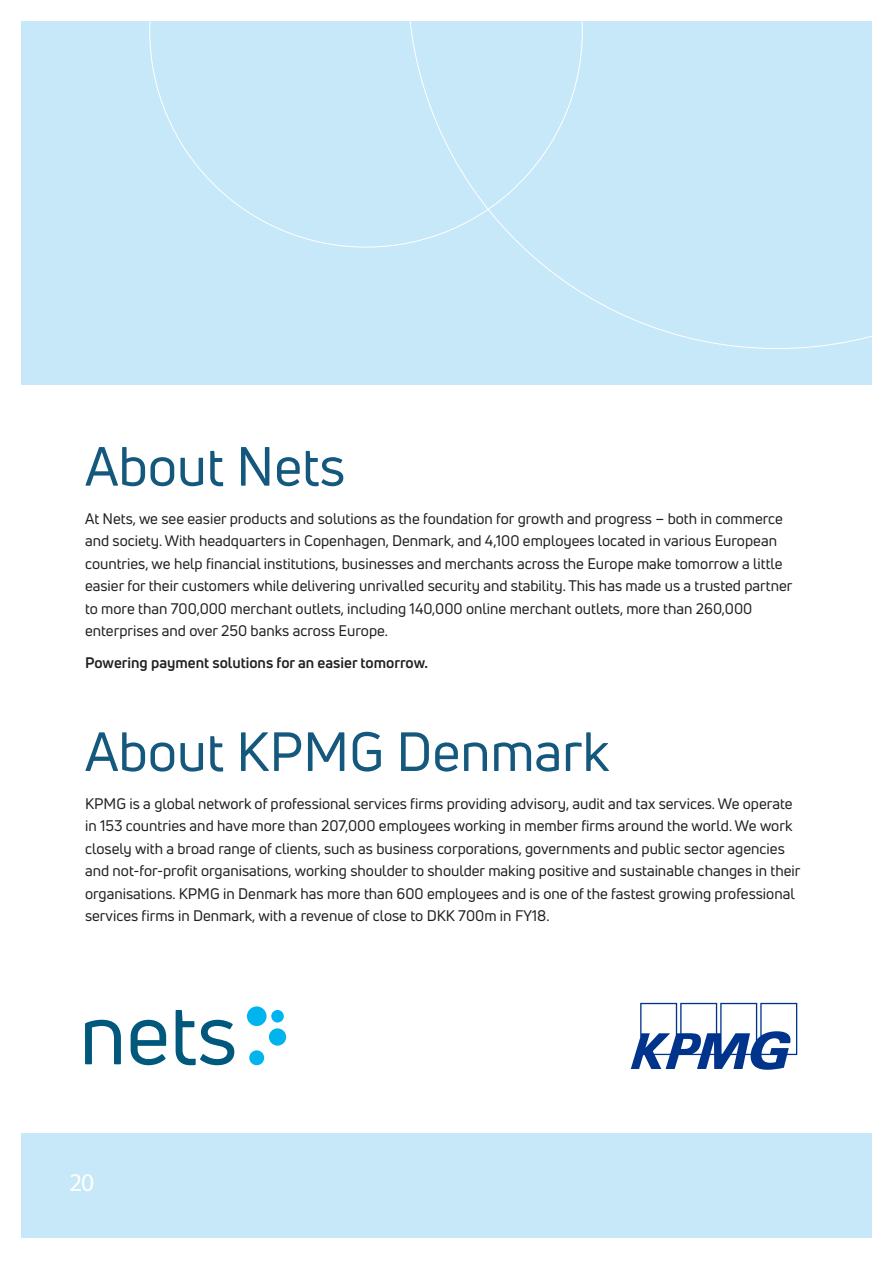
<style>
.page{position:relative;width:893px;height:1263px;background:#fff}
.page>*{position:absolute;margin:0;border:0;box-sizing:border-box;transform-origin:0 0}
.t1{font:54px "Uni Neue";color:#14597d}
.t2{font:25.5px "Myriad Pro";color:#fff}
.t3{font:15px/22.5px "Uni Neue";color:#231f20}
.t4{font:700 15px "Uni Neue";color:#231f20}
</style>
<div class="page">
<div style="left:21px;top:21px;width:851px;height:364px;background:#c6e8f9"></div>
<svg style="left:85px;top:1020px;width:36px;height:44px"></svg>
<svg style="left:131px;top:1020px;width:35px;height:45px"></svg>
<svg style="left:176px;top:1010px;width:58px;height:55px"></svg>
<div style="left:247px;top:1006px;width:20px;height:20px;background:#00b5ed;border-radius:50%"></div>
<div style="left:271px;top:1010px;width:13px;height:12px;background:#00b5ed;border-radius:50%"></div>
<div style="left:269px;top:1028px;width:17px;height:18px;background:#00b5ed;border-radius:50%"></div>
<div style="left:249px;top:1050px;width:15px;height:15px;background:#00b5ed;border-radius:50%"></div>
<svg style="left:631px;top:1003px;width:166px;height:67px"></svg>
<div style="left:21px;top:1133px;width:851px;height:104px;background:#c6e8f9"></div>
<svg style="left:149px;top:21px;width:434px;height:227px"></svg>
<p class="t1" style="left:85px;top:433px;width:262px">About Nets</p>
<p class="t3" style="left:85px;top:507px;width:709px">At Nets, we see easier products and solutions as the foundation for growth and progress – both in commerce and society. With headquarters in Copenhagen, Denmark, and 4,100 employees located in various European countries, we help financial institutions, businesses and merchants across the Europe make tomorrow a little easier for their customers while delivering unrivalled security and stability. This has made us a trusted partner to more than 700,000 merchant outlets, including 140,000 online merchant outlets, more than 260,000 enterprises and over 250 banks across Europe.</p>
<p class="t4" style="left:85px;top:653px;width:345px">Powering payment solutions for an easier tomorrow.</p>
<p class="t1" style="left:85px;top:718px;width:526px">About KPMG Denmark</p>
<p class="t3" style="left:85px;top:792px;width:717px">KPMG is a global network of professional services firms providing advisory, audit and tax services. We operate in 153 countries and have more than 207,000 employees working in member firms around the world. We work closely with a broad range of clients, such as business corporations, governments and public sector agencies and not-for-profit organisations, working shoulder to shoulder making positive and sustainable changes in their organisations. KPMG in Denmark has more than 600 employees and is one of the fastest growing professional services firms in Denmark, with a revenue of close to DKK 700m in FY18.</p>
<h2 class="t2" style="left:69px;top:1166px;width:27px">20</h2>
</div>
